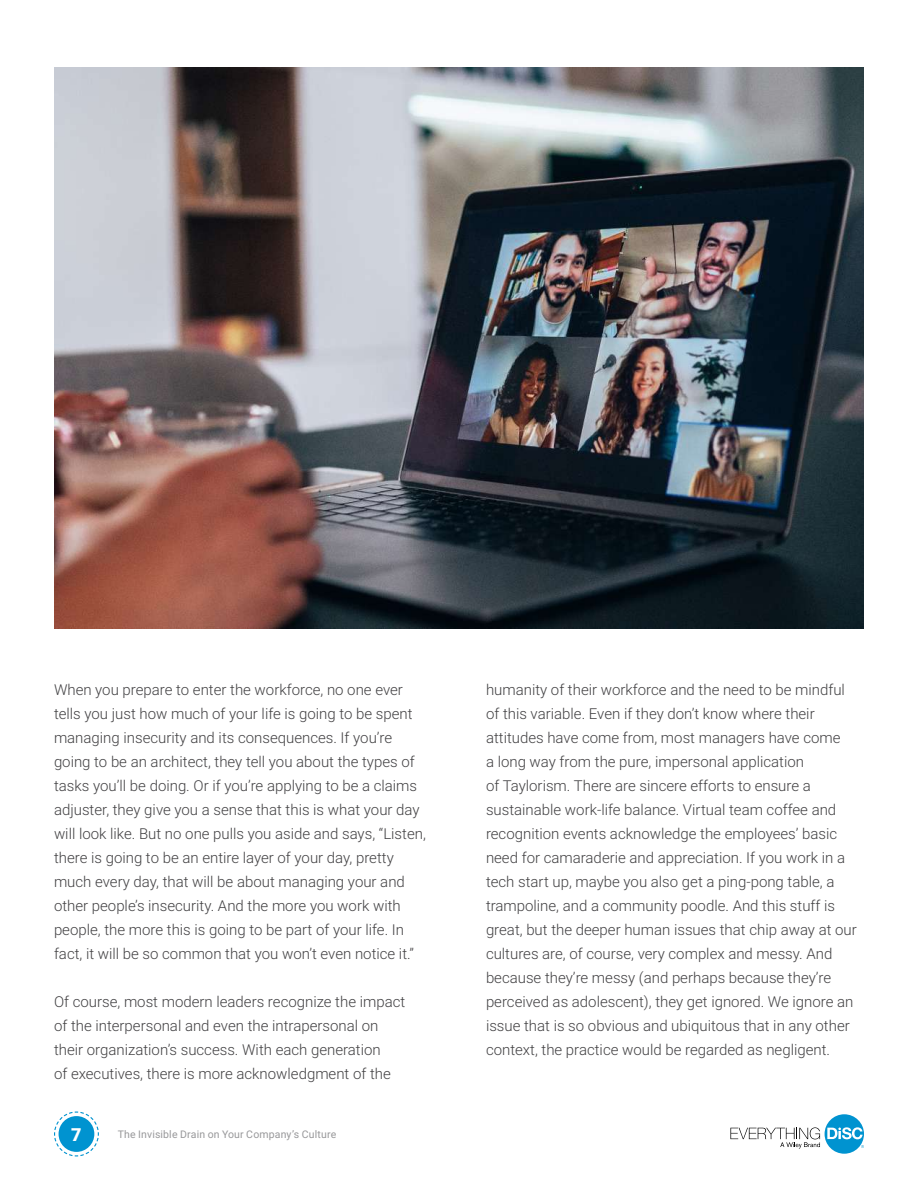
<style>
.page{position:relative;width:918px;height:1188px;background:#fff}
.page>*{position:absolute;margin:0;border:0;box-sizing:border-box;transform-origin:0 0}
.t1{font:900 18px "Roboto";color:#fff}
.t2{font:300 15px/24px "Roboto";color:#414042}
.t3{font:10.5px "Roboto";letter-spacing:.015em;color:#98989a}
</style>
<div class="page">
<svg style="left:730px;top:1114px;width:134px;height:40px"></svg>
<svg style="left:54px;top:1111px;width:45px;height:46px"></svg>
<img style="left:54px;top:68px;width:810px;height:560px">
<p class="t2" style="left:54px;top:677px;width:373px">When you prepare to enter the workforce, no one ever tells you just how much of your life is going to be spent managing insecurity and its consequences. If you’re going to be an architect, they tell you about the types of tasks you’ll be doing. Or if you’re applying to be a claims adjuster, they give you a sense that this is what your day will look like. But no one pulls you aside and says, “Listen, there is going to be an entire layer of your day, pretty much every day, that will be about managing your and other people’s insecurity. And the more you work with people, the more this is going to be part of your life. In fact, it will be so common that you won’t even notice it.”</p>
<p class="t2" style="left:54px;top:989px;width:353px">Of course, most modern leaders recognize the impact of the interpersonal and even the intrapersonal on their organization’s success. With each generation<br>of executives, there is more acknowledgment of the</p>
<p class="t1" style="left:71px;top:1122px;width:12px">7</p>
<p class="t3" style="left:118px;top:1127px;width:220px">The Invisible Drain on Your Company’s Culture</p>
<p class="t2" style="left:486px;top:677px;width:372px">humanity of their workforce and the need to be mindful of this variable. Even if they don’t know where their attitudes have come from, most managers have come<br>a long way from the pure, impersonal application<br>of Taylorism. There are sincere efforts to ensure a sustainable work-life balance. Virtual team coffee and recognition events acknowledge the employees’ basic need for camaraderie and appreciation. If you work in a tech start up, maybe you also get a ping-pong table, a trampoline, and a community poodle. And this stuff is great, but the deeper human issues that chip away at our cultures are, of course, very complex and messy. And because they’re messy (and perhaps because they’re perceived as adolescent), they get ignored. We ignore an issue that is so obvious and ubiquitous that in any other context, the practice would be regarded as negligent.</p>
</div>
